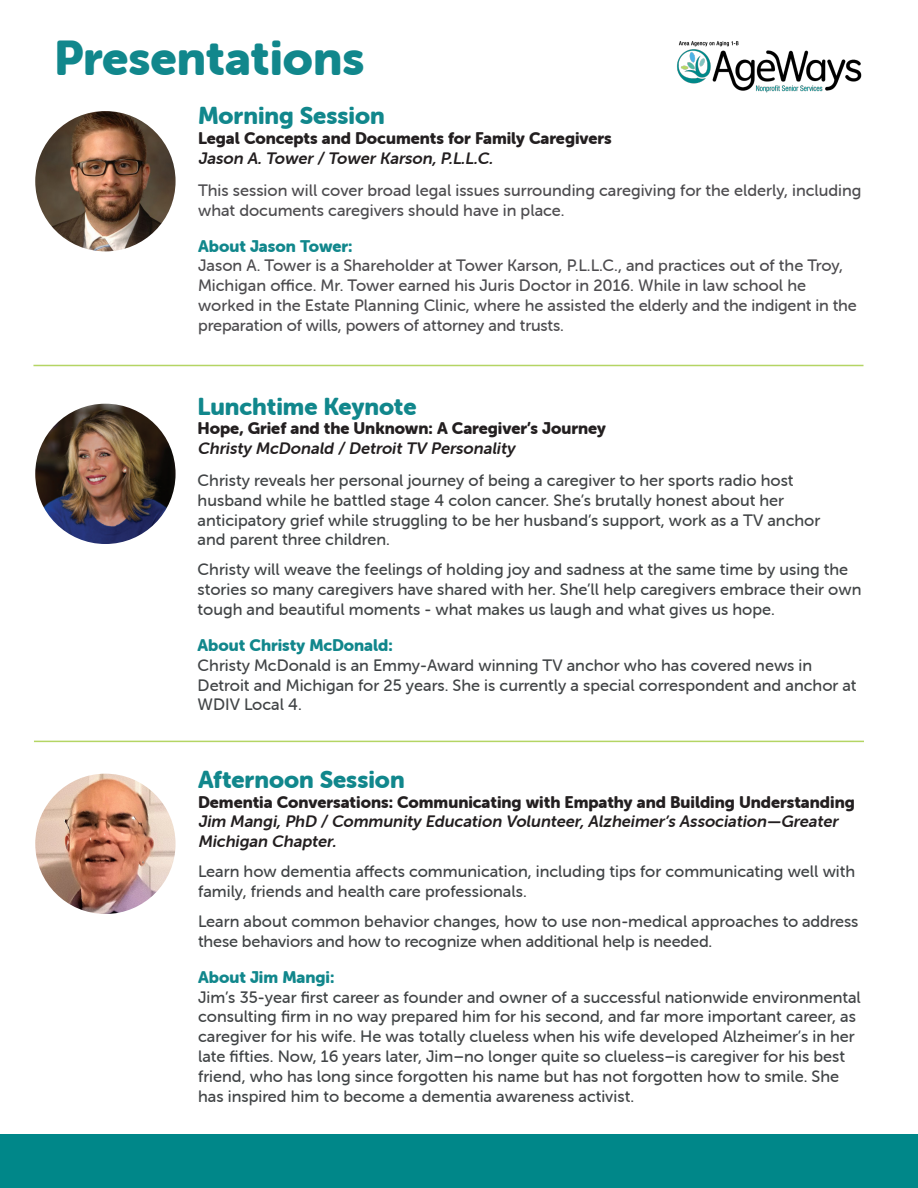
<style>
.page{position:relative;width:918px;height:1188px;background:#fff}
.page>*{position:absolute;margin:0;border:0;box-sizing:border-box;transform-origin:0 0}
.t1{font:48px "Museo Sans Rounded 900";color:#11878c}
.t2{font:24px "Museo Sans Rounded 900";color:#11878c}
.t3{font:16.5px/19.8px "Museo Sans Rounded 500";color:#414446}
.t4{font:16.5px/19.8px "Museo Sans Rounded 500";color:#4d4c4f}
.t5{font:16.5px "Museo Sans Rounded 900";color:#231f20}
.t6{font:italic 16.5px/19.8px "Museo Sans Rounded 700";color:#231f20}
.t7{font:16.5px "Museo Sans Rounded 900";color:#11878c}
</style>
<div class="page">
<img style="left:35px;top:111px;width:141px;height:140px;border-radius:70px">
<img style="left:35px;top:404px;width:141px;height:140px;border-radius:70px">
<img style="left:35px;top:774px;width:141px;height:140px;border-radius:70px">
<hr style="left:34px;top:741px;width:830px;height:1px;background:#b4d564">
<hr style="left:33px;top:365px;width:831px;height:1px;background:#b4d564">
<div style="left:0;top:1134px;width:918px;height:54px;background:#008789"></div>
<img style="left:677px;top:41px;width:185px;height:52px">
<p class="t1" style="left:54px;top:31px;width:312px">Presentations</p>
<p class="t2" style="left:198px;top:102px;width:188px">Morning Session</p>
<p class="t5" style="left:198px;top:129px;width:415px">Legal Concepts and Documents for Family Caregivers</p>
<p class="t6" style="left:198px;top:148px;width:299px">Jason A. Tower / Tower Karson, P.L.L.C.</p>
<p class="t4" style="left:198px;top:180px;width:665px">This session will cover broad legal issues surrounding caregiving for the elderly, including what documents caregivers should have in place.</p>
<p class="t7" style="left:198px;top:236px;width:156px">About Jason Tower:</p>
<p class="t4" style="left:198px;top:256px;width:660px">Jason A. Tower is a Shareholder at Tower Karson, P.L.L.C., and practices out of the Troy, Michigan office. Mr. Tower earned his Juris Doctor in 2016. While in law school he worked in the Estate Planning Clinic, where he assisted the elderly and the indigent in the preparation of wills, powers of attorney and trusts.</p>
<p class="t2" style="left:198px;top:393px;width:220px">Lunchtime Keynote</p>
<p class="t5" style="left:198px;top:419px;width:410px">Hope, Grief and the Unknown: A Caregiver’s Journey</p>
<p class="t6" style="left:198px;top:439px;width:319px">Christy McDonald / Detroit TV Personality</p>
<p class="t3" style="left:198px;top:470px;width:624px">Christy reveals her personal journey of being a caregiver to her sports radio host husband while he battled stage 4 colon cancer. She’s brutally honest about her anticipatory grief while struggling to be her husband’s support, work as a TV anchor and parent three children.</p>
<p class="t3" style="left:198px;top:560px;width:665px">Christy will weave the feelings of holding joy and sadness at the same time by using the stories so many caregivers have shared with her. She’ll help caregivers embrace their own tough and beautiful moments - what makes us laugh and what gives us hope.</p>
<p class="t7" style="left:198px;top:636px;width:197px">About Christy McDonald:</p>
<p class="t3" style="left:198px;top:655px;width:660px">Christy McDonald is an Emmy-Award winning TV anchor who has covered news in<br>Detroit and Michigan for 25 years. She is currently a special correspondent and anchor at<br>WDIV Local 4.</p>
<p class="t2" style="left:198px;top:766px;width:208px">Afternoon Session</p>
<p class="t5" style="left:198px;top:792px;width:658px">Dementia Conversations: Communicating with Empathy and Building Understanding</p>
<p class="t6" style="left:198px;top:812px;width:644px">Jim Mangi, PhD / Community Education Volunteer, Alzheimer’s Association—Greater<br>Michigan Chapter.</p>
<p class="t3" style="left:198px;top:862px;width:659px">Learn how dementia affects communication, including tips for communicating well with family, friends and health care professionals.</p>
<p class="t3" style="left:198px;top:911px;width:662px">Learn about common behavior changes, how to use non-medical approaches to address these behaviors and how to recognize when additional help is needed.</p>
<p class="t7" style="left:198px;top:968px;width:138px">About Jim Mangi:</p>
<p class="t3" style="left:198px;top:987px;width:664px">Jim’s 35-year first career as founder and owner of a successful nationwide environmental consulting firm in no way prepared him for his second, and far more important career, as caregiver for his wife. He was totally clueless when his wife developed Alzheimer’s in her late fifties. Now, 16 years later, Jim–no longer quite so clueless–is caregiver for his best friend, who has long since forgotten his name but has not forgotten how to smile. She has inspired him to become a dementia awareness activist.</p>
</div>
